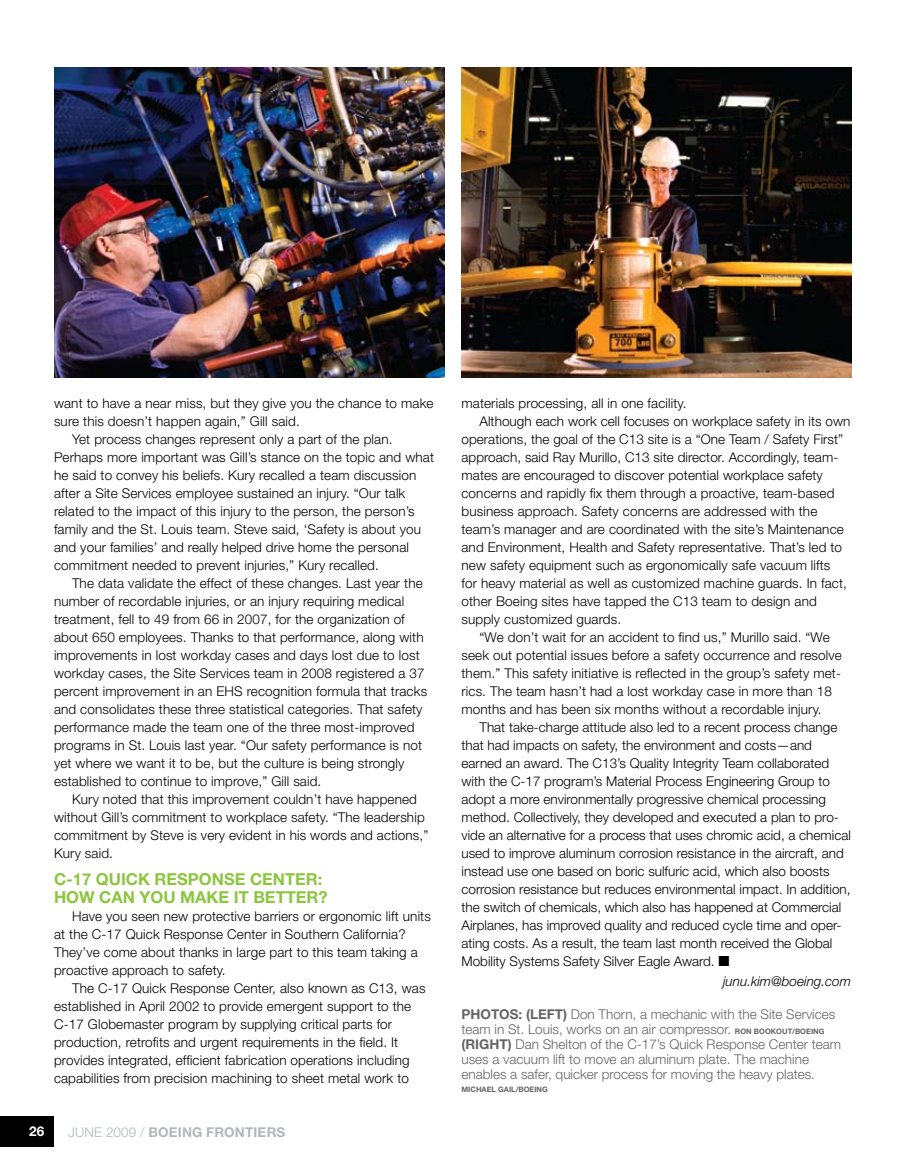
<style>
.page{position:relative;width:905px;height:1161px;background:#fff}
.page>*{position:absolute;margin:0;border:0;box-sizing:border-box;transform-origin:0 0}
.t1{font:700 16.5px "Helvetica Neue";color:#8cc63f}
.t2{font:300 13.5px/18px "Helvetica Neue";letter-spacing:.01em;color:#000}
.t3{font:300 13.5px/15px "Helvetica Neue";color:#636467}
.t4{font:700 13.5px "Helvetica Neue";letter-spacing:.015em;color:#b0b7bb}
.t5{font:italic 300 13.5px "Helvetica Neue";color:#000}
.t6{font:700 13.5px "Helvetica Neue";color:#fff}
.t7{font:700 7.5px "Helvetica Neue";color:#636467}
.s1{font-weight:300}
.s2{font-weight:700}
.s3{font-weight:700;font-size:7.5px}
</style>
<div class="page">
<div style="left:0;top:1116px;width:54px;height:31px;background:#000"></div>
<img style="left:54px;top:68px;width:390px;height:310px">
<img style="left:461px;top:68px;width:390px;height:310px">
<p class="t2" style="left:54px;top:394px;width:381px">want to have a near miss, but they give you the chance to make</p>
<p class="t2" style="left:54px;top:412px;width:247px">sure this doesn’t happen again,” Gill said.</p>
<p class="t2" style="left:72px;top:430px;width:322px">Yet process changes represent only a part of the plan.</p>
<p class="t2" style="left:54px;top:448px;width:381px">Perhaps more important was Gill’s stance on the topic and what</p>
<p class="t2" style="left:54px;top:466px;width:364px">he said to convey his beliefs. Kury recalled a team discussion</p>
<p class="t2" style="left:54px;top:484px;width:353px">after a Site Services employee sustained an injury. “Our talk</p>
<p class="t2" style="left:54px;top:502px;width:362px">related to the impact of this injury to the person, the person’s</p>
<p class="t2" style="left:54px;top:520px;width:368px">family and the St. Louis team. Steve said, ‘Safety is about you</p>
<p class="t2" style="left:54px;top:538px;width:356px">and your families’ and really helped drive home the personal</p>
<p class="t2" style="left:54px;top:556px;width:326px">commitment needed to prevent injuries,” Kury recalled.</p>
<p class="t2" style="left:72px;top:574px;width:352px">The data validate the effect of these changes. Last year the</p>
<p class="t2" style="left:54px;top:592px;width:351px">number of recordable injuries, or an injury requiring medical</p>
<p class="t2" style="left:54px;top:610px;width:352px">treatment, fell to 49 from 66 in 2007, for the organization of</p>
<p class="t2" style="left:54px;top:628px;width:371px">about 650 employees. Thanks to that performance, along with</p>
<p class="t2" style="left:54px;top:646px;width:367px">improvements in lost workday cases and days lost due to lost</p>
<p class="t2" style="left:54px;top:664px;width:372px">workday cases, the Site Services team in 2008 registered a 37</p>
<p class="t2" style="left:54px;top:682px;width:374px">percent improvement in an EHS recognition formula that tracks</p>
<p class="t2" style="left:54px;top:700px;width:370px">and consolidates these three statistical categories. That safety</p>
<p class="t2" style="left:54px;top:718px;width:362px">performance made the team one of the three most-improved</p>
<p class="t2" style="left:54px;top:736px;width:369px">programs in St. Louis last year. “Our safety performance is not</p>
<p class="t2" style="left:54px;top:754px;width:352px">yet where we want it to be, but the culture is being strongly</p>
<p class="t2" style="left:54px;top:772px;width:269px">established to continue to improve,” Gill said.</p>
<p class="t2" style="left:72px;top:790px;width:346px">Kury noted that this improvement couldn’t have happened</p>
<p class="t2" style="left:54px;top:808px;width:372px">without Gill’s commitment to workplace safety. “The leadership</p>
<p class="t2" style="left:54px;top:826px;width:376px">commitment by Steve is very evident in his words and actions,”</p>
<p class="t2" style="left:54px;top:844px;width:60px">Kury said.</p>
<p class="t1" style="left:54px;top:869px;width:125px">C-17 QUICK RESPONSE</p>
<p class="t1" style="left:250px;top:869px;width:24px">CENTER</p>
<p class="t1" style="left:318px;top:869px;width:6px">:</p>
<p class="t1" style="left:54px;top:887px;width:15px">HOW</p>
<p class="t1" style="left:99px;top:887px;width:166px">CAN YO U MAKE IT BETTER</p>
<p class="t1" style="left:318px;top:887px;width:11px">?</p>
<p class="t2" style="left:54px;top:907px;width:378px;text-indent:18px">Have you seen new protective barriers or ergonomic lift units at the C-17 Quick Response Center in Southern California?<br>They’ve come about thanks in large part to this team taking a proactive approach to safety.</p>
<p class="t2" style="left:54px;top:979px;width:373px;text-indent:18px">The C-17 Quick Response Center, also known as C13, was established in April 2002 to provide emergent support to the C-17 Globemaster program by supplying critical parts for production, retrofits and urgent requirements in the field. It provides integrated, efficient fabrication operations including capabilities from precision machining to sheet metal work to</p>
<p class="t6" style="left:29px;top:1123px;width:17px">26</p>
<p class="t4" style="left:68px;top:1123px;width:218px"><span class="s1">JUNE 2009 /</span> BOEING FRONTIERS</p>
<p class="t2" style="left:461px;top:394px;width:226px">materials processing, all in one facility.</p>
<p class="t2" style="left:479px;top:412px;width:372px">Although each work cell focuses on workplace safety in its own</p>
<p class="t2" style="left:461px;top:430px;width:383px">operations, the goal of the C13 site is a “One Team / Safety First”</p>
<p class="t2" style="left:461px;top:448px;width:378px">approach, said Ray Murillo, C13 site director. Accordingly, team-</p>
<p class="t2" style="left:461px;top:466px;width:363px">mates are encouraged to discover potential workplace safety</p>
<p class="t2" style="left:461px;top:484px;width:374px">concerns and rapidly fix them through a proactive, team-based</p>
<p class="t2" style="left:461px;top:502px;width:357px">business approach. Safety concerns are addressed with the</p>
<p class="t2" style="left:461px;top:520px;width:384px">team’s manager and are coordinated with the site’s Maintenance</p>
<p class="t2" style="left:461px;top:538px;width:382px">and Environment, Health and Safety representative. That’s led to</p>
<p class="t2" style="left:461px;top:556px;width:370px">new safety equipment such as ergonomically safe vacuum lifts</p>
<p class="t2" style="left:461px;top:574px;width:387px">for heavy material as well as customized machine guards. In fact,</p>
<p class="t2" style="left:461px;top:592px;width:357px">other Boeing sites have tapped the C13 team to design and</p>
<p class="t2" style="left:461px;top:610px;width:161px">supply customized guards.</p>
<p class="t2" style="left:479px;top:628px;width:352px">“We don’t wait for an accident to find us,” Murillo said. “We</p>
<p class="t2" style="left:461px;top:646px;width:382px">seek out potential issues before a safety occurrence and resolve</p>
<p class="t2" style="left:461px;top:664px;width:381px">them.” This safety initiative is reflected in the group’s safety met-</p>
<p class="t2" style="left:461px;top:682px;width:372px">rics. The team hasn’t had a lost workday case in more than 18</p>
<p class="t2" style="left:461px;top:700px;width:361px">months and has been six months without a recordable injury.</p>
<p class="t2" style="left:479px;top:718px;width:359px">That take-charge attitude also led to a recent process change</p>
<p class="t2" style="left:461px;top:736px;width:352px">that had impacts on safety, the environment and costs—and</p>
<p class="t2" style="left:461px;top:754px;width:369px">earned an award. The C13’s Quality Integrity Team collaborated</p>
<p class="t2" style="left:461px;top:772px;width:370px">with the C-17 program’s Material Process Engineering Group to</p>
<p class="t2" style="left:461px;top:790px;width:366px">adopt a more environmentally progressive chemical processing</p>
<p class="t2" style="left:461px;top:808px;width:379px">method. Collectively, they developed and executed a plan to pro-</p>
<p class="t2" style="left:461px;top:826px;width:391px">vide an alternative for a process that uses chromic acid, a chemical</p>
<p class="t2" style="left:461px;top:844px;width:384px">used to improve aluminum corrosion resistance in the aircraft, and</p>
<p class="t2" style="left:461px;top:862px;width:369px">instead use one based on boric sulfuric acid, which also boosts</p>
<p class="t2" style="left:461px;top:880px;width:390px">corrosion resistance but reduces environmental impact. In addition,</p>
<p class="t2" style="left:461px;top:898px;width:381px">the switch of chemicals, which also has happened at Commercial</p>
<p class="t2" style="left:461px;top:916px;width:381px">Airplanes, has improved quality and reduced cycle time and oper-</p>
<p class="t2" style="left:461px;top:934px;width:372px">ating costs. As a result, the team last month received the Global</p>
<p class="t2" style="left:461px;top:952px;width:269px">Mobility Systems Safety Silver Eagle Award. ■</p>
<p class="t5" style="left:723px;top:973px;width:129px">junu.kim@boeing.com</p>
<p class="t3" style="left:461px;top:1006px;width:375px"><span class="s2">PHOTOS: (LEFT)</span> Don Thorn, a mechanic with the Site Services team in St. Louis, works on an air compressor. <span class="s3">RON</span></p>
<p class="t7" style="left:753px;top:1026px;width:7px">BOO</p>
<p class="t7" style="left:770px;top:1026px;width:36px">KO UT/BOEING</p>
<p class="t3" style="left:461px;top:1036px;width:381px"><span class="s2">(RIGHT)</span> Dan Shelton of the C-17’s Quick Response Center team uses a vacuum lift to move an aluminum plate. The machine enables a safer, quicker process for moving the heavy plates.</p>
<p class="t7" style="left:461px;top:1085px;width:6px">MIC</p>
<p class="t7" style="left:476px;top:1085px;width:54px">HAEL GAIL/BOEING</p>
</div>
